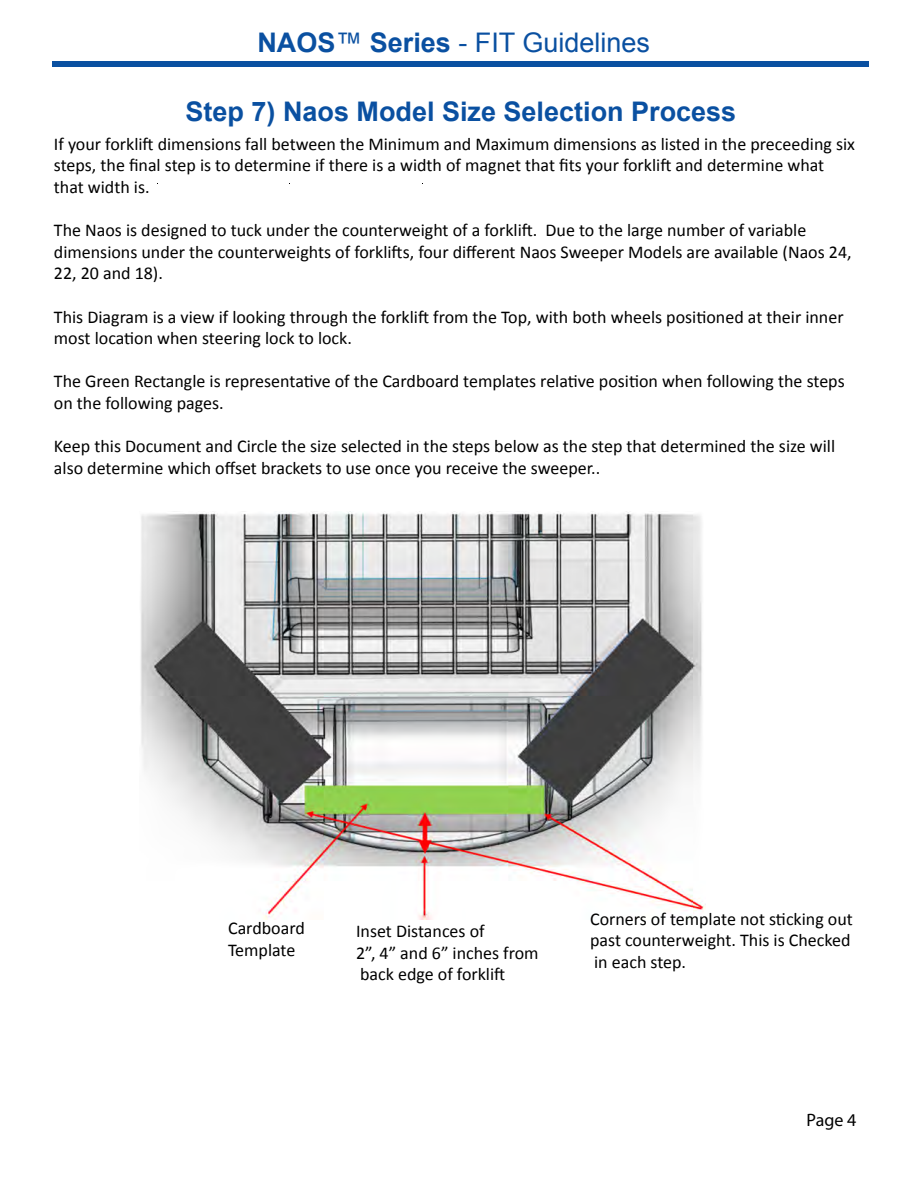
<style>
.page{position:relative;width:918px;height:1188px;background:#fff}
.page>*{position:absolute;margin:0;border:0;box-sizing:border-box;transform-origin:0 0}
.t1{font:700 27px "Arial";color:#0a50a1}
.t2{font:27px "Arial";color:#0a50a1}
.t3{font:18px/21.6px "Calibri";color:#000}
.t4{font:18px "Myriad Pro";color:#000}
.s1{font-weight:700}
</style>
<div class="page">
<div style="left:52px;top:61px;width:817px;height:6px;background:#0a50a1"></div>
<img style="left:140px;top:512px;width:566px;height:407px">
<h1 class="t2" style="left:257px;top:24px;width:394px"><span class="s1">NAOS</span>™ <span class="s1">Series</span> - FIT Guidelines</h1>
<h1 class="t1" style="left:186px;top:93px;width:552px">Step 7) Naos Model Size Selection Process</h1>
<p class="t3" style="left:54px;top:133px;width:803px">If your forklift dimensions fall between the Minimum and Maximum dimensions as listed in the preceeding six steps, the final step is to determine if there is a width of magnet that fits your forklift and determine what that width is.</p>
<p class="t3" style="left:54px;top:219px;width:799px">The Naos is designed to tuck under the counterweight of a forklift. Due to the large number of variable dimensions under the counterweights of forklifts, four different Naos Sweeper Models are available (Naos 24,<br>22, 20 and 18).</p>
<p class="t3" style="left:54px;top:305px;width:791px">This Diagram is a view if looking through the forklift from the Top, with both wheels positioned at their inner most location when steering lock to lock.</p>
<p class="t3" style="left:54px;top:370px;width:792px">The Green Rectangle is representative of the Cardboard templates relative position when following the steps on the following pages.</p>
<p class="t3" style="left:54px;top:435px;width:783px">Keep this Document and Circle the size selected in the steps below as the step that determined the size will also determine which offset brackets to use once you receive the sweeper..</p>
<p class="t3" style="left:228px;top:917px;width:78px">Cardboard<br>Template</p>
<p class="t3" style="left:356px;top:920px;width:184px">Inset Distances of<br>2”, 4” and 6” inches from back edge of forklift</p>
<p class="t3" style="left:590px;top:907px;width:264px">Corners of template not sticking out past counterweight. This is Checked in each step.</p>
<p class="t4" style="left:807px;top:1109px;width:51px">Page 4</p>
</div>
